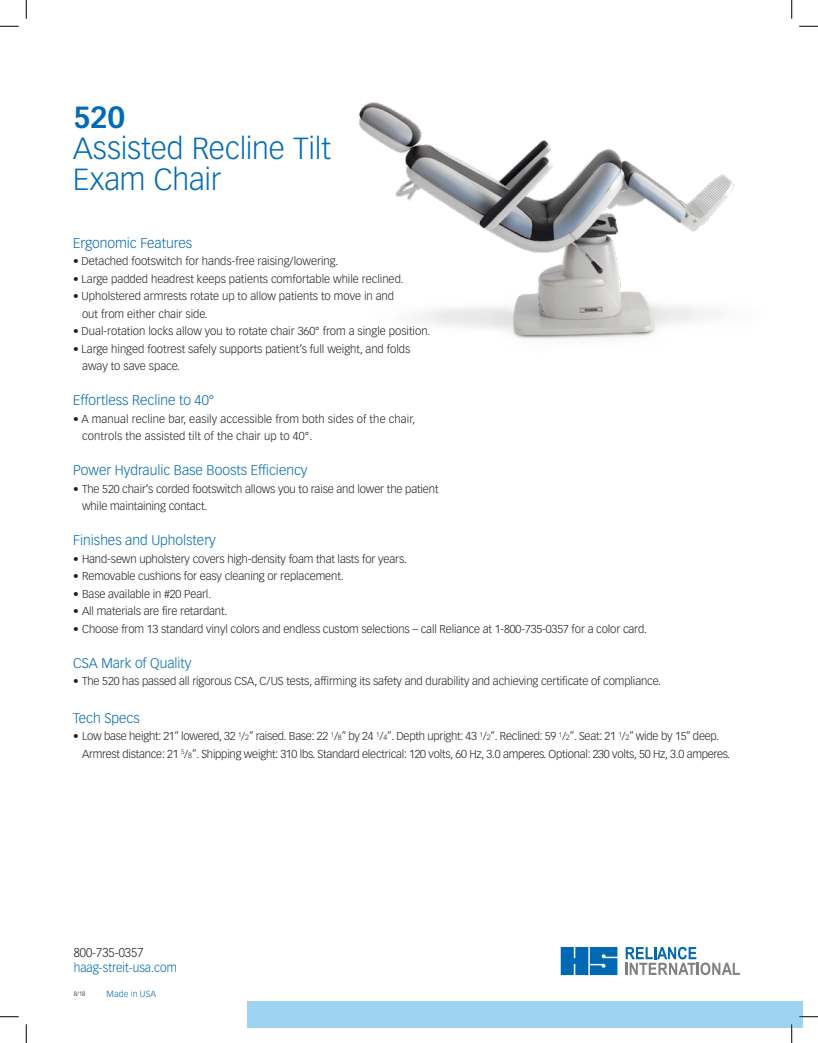
<style>
.page{position:relative;width:818px;height:1043px;background:#fff}
.page>*{position:absolute;margin:0;border:0;box-sizing:border-box;transform-origin:0 0}
._4_maintitle_blue_li{font:300 30px/31.2px "Vectora LT Std";letter-spacing:-.005em;color:#006bb6}
._4_maintitle_blue_li-2{font:700 30px "Vectora LT Std";color:#006bb6}
.t1{font:300 13.75px "Vectora LT Std";color:#0168b3}
.t2{font:300 12.5px "Vectora LT Std";color:#0168b3;scale:.95 1}
.t3{font:300 12.5px "Vectora LT Std";color:#231f20;scale:.95 1}
.t4{font:300 11.25px/17.5px "Vectora LT Std";letter-spacing:-.01em;color:#231f20}
.t5{font:300 11.25px/17.5px "Vectora LT Std";letter-spacing:.01em;color:#231f20}
._7_haag-streit_addre{font:300 8.75px "Vectora LT Std";letter-spacing:.015em;color:#0168b3}
._7_haag-streit_addre-2{font:300 6.25px "Vectora LT Std";color:#231f20}
.s1{font-size:7.5px}
</style>
<div class="page">
<div style="left:247px;top:1001px;width:555px;height:26px;background:#9ed3f1"></div>
<svg style="left:560px;top:947px;width:57px;height:28px"></svg>
<svg style="left:625px;top:946px;width:115px;height:29px"></svg>
<svg style="left:0;top:25px;width:19px;height:2px"></svg>
<svg style="left:799px;top:25px;width:19px;height:2px"></svg>
<svg style="left:0;top:1016px;width:19px;height:1px"></svg>
<svg style="left:799px;top:1015px;width:19px;height:2px"></svg>
<svg style="left:25px;top:0;width:2px;height:19px"></svg>
<svg style="left:25px;top:1024px;width:2px;height:18px"></svg>
<svg style="left:791px;top:0;width:1px;height:19px"></svg>
<svg style="left:790px;top:1024px;width:2px;height:18px"></svg>
<img style="left:359px;top:102px;width:375px;height:237px">
<p class="_4_maintitle_blue_li-2" style="left:73px;top:99px;width:54px">520</p>
<p class="_4_maintitle_blue_li" style="left:73px;top:133px;width:259px">Assisted Recline Tilt<br>Exam Chair</p>
<p class="t1" style="left:73px;top:235px;width:120px">Ergonomic Features</p>
<p class="t4" style="left:73px;top:252px;width:267px">• Detached footswitch for hands-free raising/lowering.</p>
<p class="t4" style="left:73px;top:270px;width:332px">• Large padded headrest keeps patients comfortable while reclined.</p>
<p class="t4" style="left:82px;top:287px;width:313px;text-indent:-9px">• Upholstered armrests rotate up to allow patients to move in and out from either chair side.</p>
<p class="t4" style="left:73px;top:322px;width:359px">• Dual-rotation locks allow you to rotate chair 360° from a single position.</p>
<p class="t4" style="left:82px;top:340px;width:330px;text-indent:-9px">• Large hinged footrest safely supports patient’s full weight, and folds away to save space.</p>
<p class="t1" style="left:73px;top:392px;width:143px">Effortless Recline to 40°</p>
<p class="t5" style="left:82px;top:410px;width:335px;text-indent:-9px">• A manual recline bar, easily accessible from both sides of the chair, controls the assisted tilt of the chair up to 40°.</p>
<p class="t1" style="left:73px;top:462px;width:236px">Power Hydraulic Base Boosts Efficiency</p>
<p class="t4" style="left:82px;top:480px;width:358px;text-indent:-9px">• The 520 chair’s corded footswitch allows you to raise and lower the patient while maintaining contact.</p>
<p class="t1" style="left:73px;top:532px;width:144px">Finishes and Upholstery</p>
<p class="t4" style="left:73px;top:550px;width:335px">• Hand-sewn upholstery covers high-density foam that lasts for years.</p>
<p class="t4" style="left:73px;top:567px;width:272px">• Removable cushions for easy cleaning or replacement.</p>
<p class="t4" style="left:73px;top:585px;width:140px">• Base available in #20 Pearl.</p>
<p class="t4" style="left:73px;top:602px;width:156px">• All materials are fire retardant.</p>
<p class="t4" style="left:73px;top:620px;width:575px">• Choose from 13 standard vinyl colors and endless custom selections – call Reliance at 1-800-735-0357 for a color card.</p>
<p class="t1" style="left:73px;top:655px;width:120px">CSA Mark of Quality</p>
<p class="t4" style="left:73px;top:672px;width:589px">• The 520 has passed all rigorous CSA, C/US tests, affirming its safety and durability and achieving certificate of compliance.</p>
<p class="t1" style="left:73px;top:710px;width:68px">Tech Specs</p>
<p class="t4" style="left:82px;top:727px;width:649px;text-indent:-9px">• Low base height: 21” lowered, 32 <sup>1</sup>/<span class="s1">2</span>” raised. Base: 22 <sup>1</sup>/<span class="s1">8</span>” by 24 <sup>1</sup>/<span class="s1">4</span>”. Depth upright: 43 <sup>1</sup>/<span class="s1">2</span>”. Reclined: 59 <sup>1</sup>/<span class="s1">2</span>”. Seat: 21 <sup>1</sup>/<span class="s1">2</span>” wide by 15” deep.<br>Armrest distance: 21 <sup>5</sup>/<span class="s1">8</span>”. Shipping weight: 310 lbs. Standard electrical: 120 volts, 60 Hz, 3.0 amperes. Optional: 230 volts, 50 Hz, 3.0 amperes.</p>
<p class="t3" style="left:74px;top:945px;width:75px">800-735-0357</p>
<p class="t2" style="left:74px;top:960px;width:110px">haag-streit-usa.com</p>
<p class="_7_haag-streit_addre-2" style="left:74px;top:990px;width:13px">8/18</p>
<p class="_7_haag-streit_addre" style="left:107px;top:989px;width:51px">Made in USA</p>
</div>
